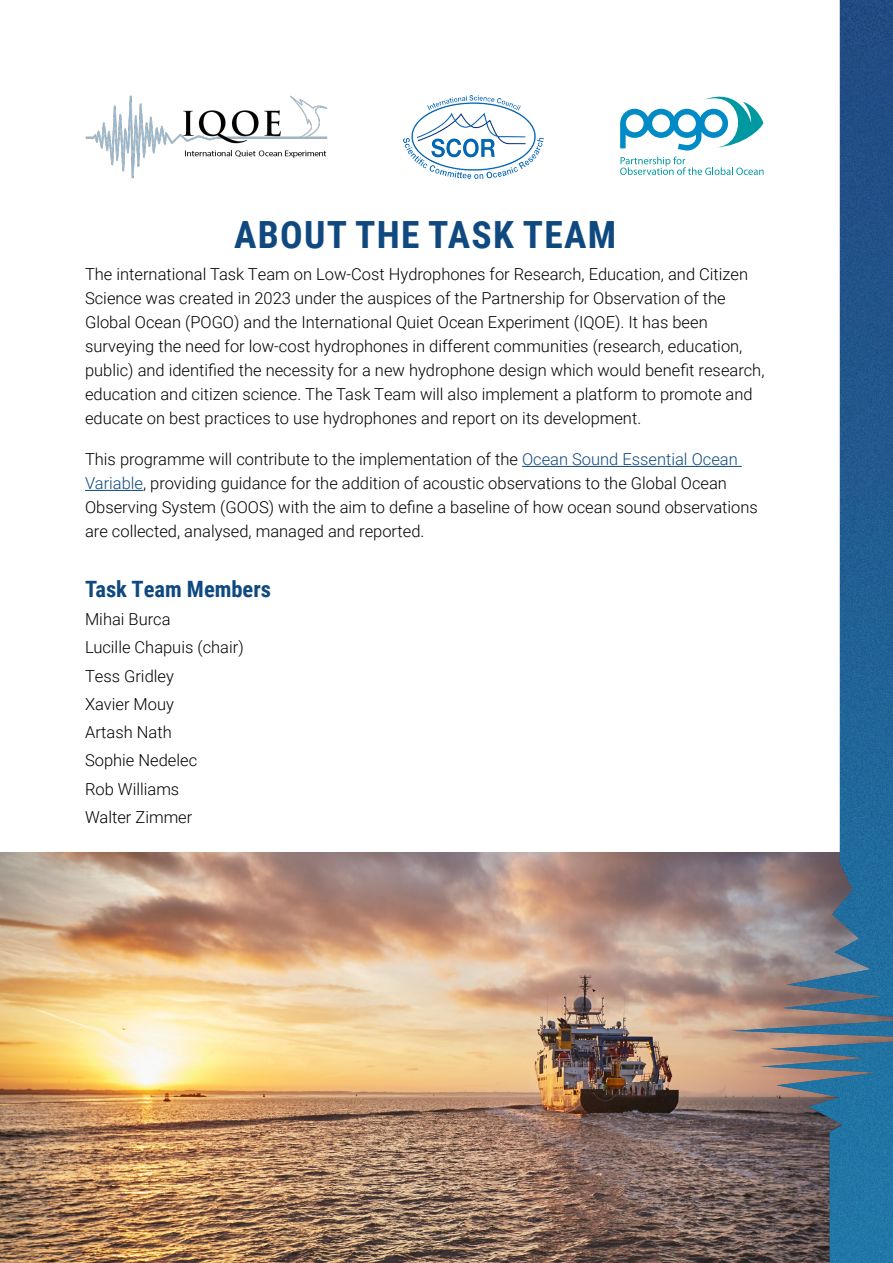
<style>
.page{position:relative;width:893px;height:1263px;background:#fff}
.page>*{position:absolute;margin:0;border:0;box-sizing:border-box;transform-origin:0 0}
.t1{font:700 37.5px "Roboto Condensed";letter-spacing:.035em;color:#0f497f}
.t2{font:700 22.5px "Roboto Condensed";color:#0f497f}
.t3{font:300 16.5px/24px "Roboto";color:#000}
.s1{color:#0f497f}
</style>
<div class="page">
<img style="left:0;top:853px;width:731px;height:410px">
<img style="left:731px;top:0;width:162px;height:1263px">
<hr style="left:522px;top:466px;width:220px;height:1px;background:#0f497f">
<hr style="left:85px;top:490px;width:58px;height:1px;background:#0f497f">
<img style="left:85px;top:96px;width:243px;height:82px">
<img style="left:404px;top:96px;width:139px;height:82px">
<svg style="left:620px;top:96px;width:144px;height:79px"></svg>
<h1 class="t1" style="left:234px;top:208px;width:384px">ABOUT THE TASK TEAM</h1>
<p class="t3" style="left:85px;top:262px;width:681px">The international Task Team on Low-Cost Hydrophones for Research, Education, and Citizen Science was created in 2023 under the auspices of the Partnership for Observation of the Global Ocean (POGO) and the International Quiet Ocean Experiment (IQOE). It has been surveying the need for low-cost hydrophones in different communities (research, education, public) and identified the necessity for a new hydrophone design which would benefit research, education and citizen science. The Task Team will also implement a platform to promote and educate on best practices to use hydrophones and report on its development.</p>
<p class="t3" style="left:85px;top:447px;width:674px">This programme will contribute to the implementation of the <span class="s1">Ocean Sound Essential Ocean Variable</span>, providing guidance for the addition of acoustic observations to the Global Ocean Observing System (GOOS) with the aim to define a baseline of how ocean sound observations are collected, analysed, managed and reported.</p>
<h2 class="t2" style="left:85px;top:573px;width:188px">Task Team Members</h2>
<p class="t3" style="left:85px;top:604px;width:160px;line-height:28.2px">Mihai Burca<br>Lucille Chapuis (chair)<br>Tess Gridley<br>Xavier Mouy<br>Artash Nath<br>Sophie Nedelec<br>Rob Williams<br>Walter Zimmer</p>
</div>
